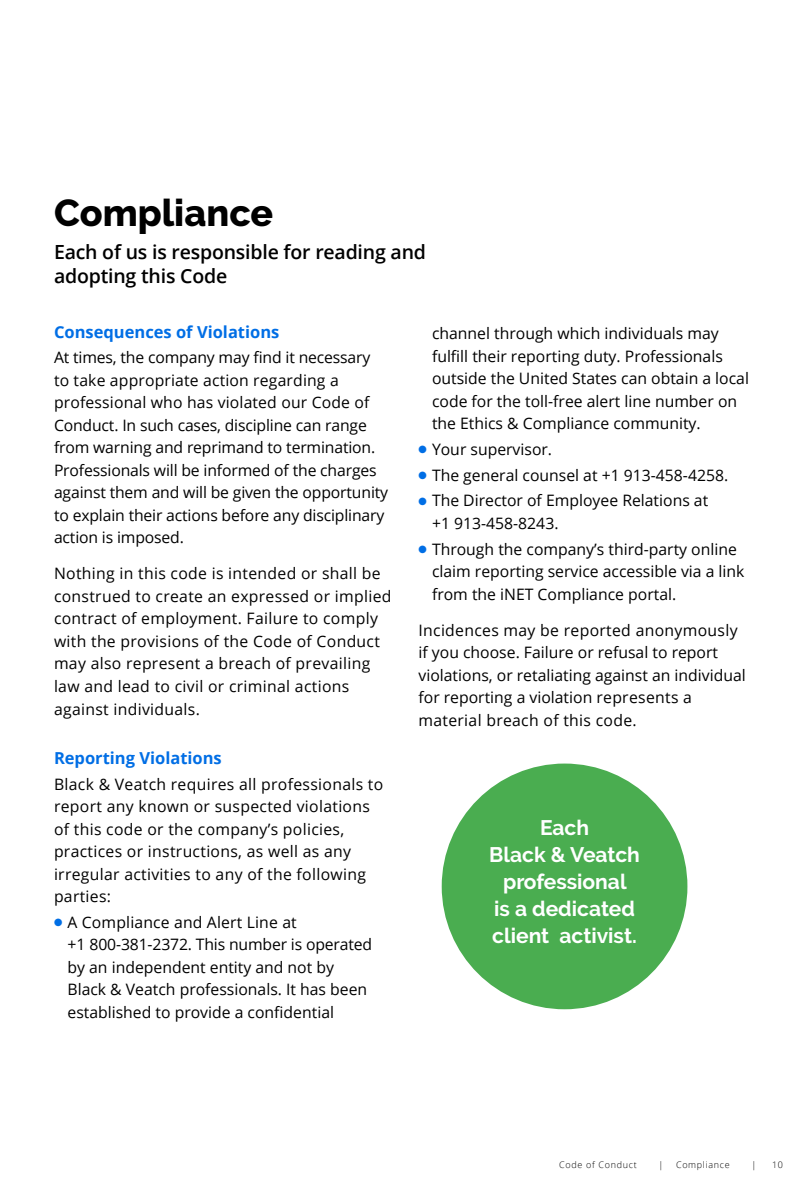
<style>
.page{position:relative;width:810px;height:1188px;background:#fff}
.page>*{position:absolute;margin:0;border:0;box-sizing:border-box;transform-origin:0 0}
.t1{font:800 37.5px "Raleway";color:#000}
.t2{font:700 21px/27px "Raleway";color:#fff;text-align:center}
.t3{font:600 19.5px/24px "Open Sans";letter-spacing:-.01em;color:#000}
.t4{font:700 16.5px "Open Sans";color:#006ee5}
.t5{font:15.75px/22.5px "Open Sans";color:#000}
.t6{font:15.75px/22.5px "Open Sans";letter-spacing:.02em;color:#000}
.t7{font:300 9px "Open Sans";letter-spacing:.075em;color:#000}
.s1{color:#006ee5}
</style>
<div class="page">
<div style="left:442px;top:764px;width:245px;height:245px;background:#4aad50;border-radius:50%"></div>
<h1 class="t1" style="left:54px;top:192px;width:221px">Compliance</h1>
<p class="t3" style="left:54px;top:239px;width:374px">Each of us is responsible for reading and adopting this Code</p>
<p class="t4" style="left:54px;top:320px;width:227px">Consequences of Violations</p>
<p class="t5" style="left:54px;top:346px;width:336px">At times, the company may find it necessary to take appropriate action regarding a professional who has violated our Code of Conduct. In such cases, discipline can range from warning and reprimand to termination.<br>Professionals will be informed of the charges against them and will be given the opportunity to explain their actions before any disciplinary action is imposed.</p>
<p class="t6" style="left:54px;top:562px;width:339px">Nothing in this code is intended or shall be construed to create an expressed or implied contract of employment. Failure to comply with the provisions of the Code of Conduct may also represent a breach of prevailing law and lead to civil or criminal actions against individuals.</p>
<p class="t4" style="left:54px;top:746px;width:169px">Reporting Violations</p>
<p class="t6" style="left:54px;top:772px;width:331px">Black &amp; Veatch requires all professionals to report any known or suspected violations of this code or the company’s policies, practices or instructions, as well as any irregular activities to any of the following parties:</p>
<p class="t5" style="left:68px;top:911px;width:306px;text-indent:-14px"><span class="s1">●</span> A Compliance and Alert Line at<br>+1 800-381-2372. This number is operated by an independent entity and not by Black &amp; Veatch professionals. It has been established to provide a confidential</p>
<p class="t5" style="left:432px;top:322px;width:319px">channel through which individuals may fulfill their reporting duty. Professionals outside the United States can obtain a local code for the toll-free alert line number on the Ethics &amp; Compliance community.</p>
<p class="t5" style="left:418px;top:438px;width:135px"><span class="s1">●</span> Your supervisor.</p>
<p class="t5" style="left:418px;top:463px;width:311px"><span class="s1">●</span> The general counsel at +1 913-458-4258.</p>
<p class="t5" style="left:432px;top:489px;width:278px;text-indent:-14px"><span class="s1">●</span> The Director of Employee Relations at +1 913-458-8243.</p>
<p class="t5" style="left:432px;top:537px;width:314px;text-indent:-14px"><span class="s1">●</span> Through the company’s third-party online claim reporting service accessible via a link from the iNET Compliance portal.</p>
<p class="t5" style="left:419px;top:618px;width:329px">Incidences may be reported anonymously if you choose. Failure or refusal to report violations, or retaliating against an individual for reporting a violation represents a material breach of this code.</p>
<h2 class="t2" style="left:489px;top:814px;width:152px">Each<br>Black &amp; Veatch professional<br>is a dedicated client activist.</h2>
<p class="t7" style="left:559px;top:1158px;width:79px">Code of Conduct</p>
<p class="t7" style="left:658px;top:1158px;width:6px">|</p>
<p class="t7" style="left:676px;top:1158px;width:55px">Compliance</p>
<p class="t7" style="left:751px;top:1158px;width:6px">|</p>
<p class="t7" style="left:772px;top:1158px;width:12px">10</p>
</div>
